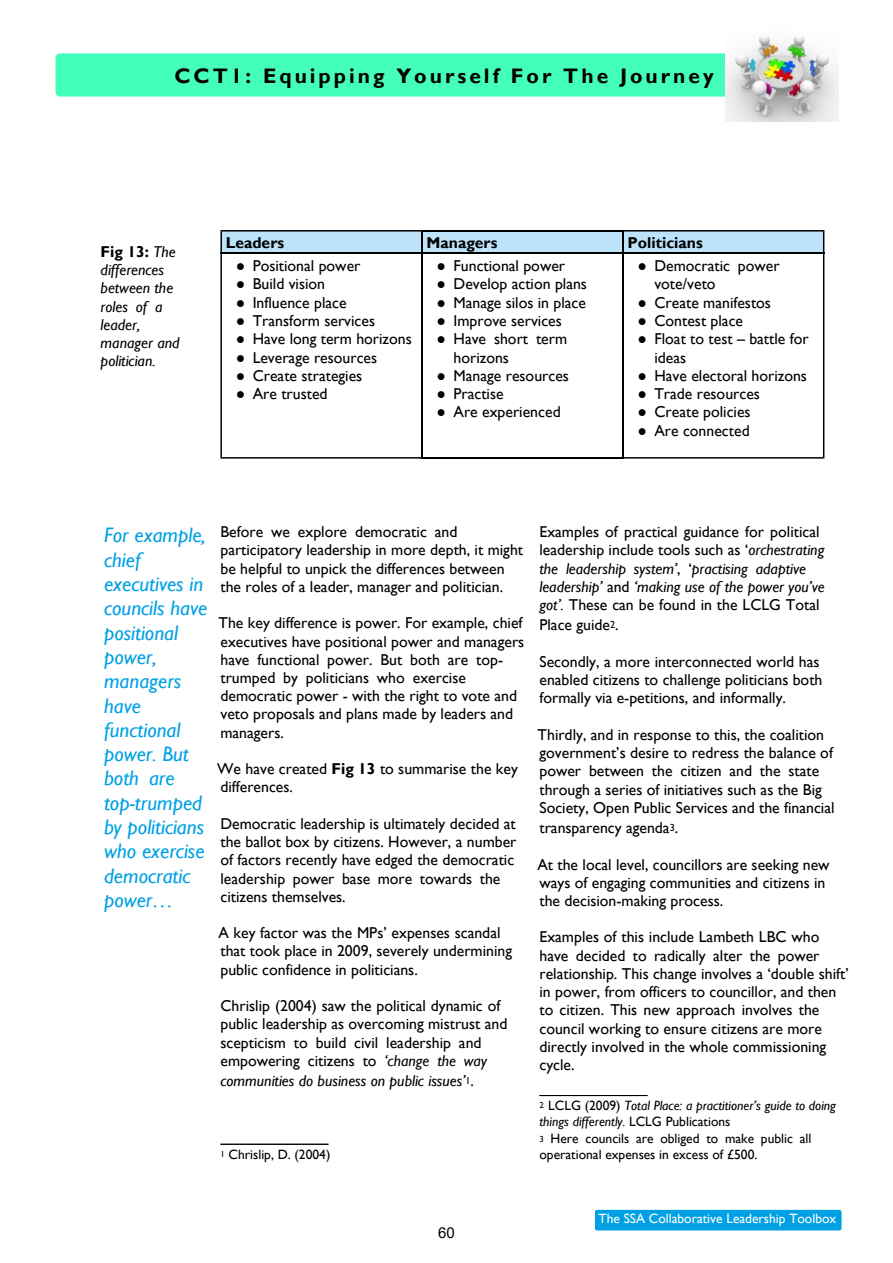
<style>
.page{position:relative;width:893px;height:1263px;background:#fff}
.page>*{position:absolute;margin:0;border:0;box-sizing:border-box;transform-origin:0 0}
.t1{font:italic 21px/24.3px "Gill Sans";color:#00a0e4}
.t2{font:700 21px "Gill Sans";letter-spacing:.145em;color:#000}
.t3{font:15.75px/18.3px "Gill Sans";color:#000}
.t4{font:italic 15.75px/18.3px "Gill Sans";color:#000}
.t5{font:700 15.75px "Gill Sans";color:#000}
.t6{font:15px "Arial";color:#000}
.t7{font:13.5px/15.6px "Gill Sans";color:#000}
.t8{font:italic 13.5px/15.6px "Gill Sans";color:#000}
.t9{font:13.5px "Gill Sans";color:#fff}
.s1{font-weight:700;font-style:normal}
.s2{font-family:"Times New Roman"}
.s3{font-weight:700}
.s4{font-style:italic}
.s5{font-style:normal;font-size:10.2px}
.s6{font-style:normal}
.s7{font-size:8.85px}
.s8{font-size:10.2px}
.s9{font-style:normal;font-size:8.85px}
</style>
<div class="page">
<div style="left:56px;top:53px;width:783px;height:44px;background:#43ffba;border-radius:4px"></div>
<img style="left:726px;top:36px;width:113px;height:86px">
<div style="left:595px;top:1210px;width:246px;height:20px;background:#00a0e4;border-radius:2px"></div>
<hr style="left:220px;top:1144px;width:108px;height:1px;background:#000">
<hr style="left:539px;top:1095px;width:108px;height:1px;background:#000">
<div style="left:422px;top:231px;width:201px;height:22px;background:#bce3fa"></div>
<hr style="left:421px;top:230px;width:203px;height:2px;background:#000">
<hr style="left:421px;top:252px;width:203px;height:2px;background:#000">
<hr style="left:421px;top:457px;width:203px;height:2px;background:#000">
<svg style="left:220px;top:230px;width:201px;height:229px"></svg>
<hr style="left:421px;top:230px;width:2px;height:24px;background:#000">
<hr style="left:421px;top:252px;width:2px;height:207px;background:#000">
<svg style="left:622px;top:230px;width:202px;height:229px"></svg>
<h1 class="t2" style="left:174px;top:68px;width:541px">CCT1: Equipping Yourself For The Journey</h1>
<p class="t4" style="left:101px;top:244px;width:80px"><span class="s1">Fig 13:</span> The differences between the roles of a leader, manager and politician.</p>
<p class="t5" style="left:226px;top:237px;width:60px">Leaders</p>
<p class="t5" style="left:426px;top:237px;width:72px">Managers</p>
<p class="t5" style="left:627px;top:237px;width:77px">Politicians</p>
<p class="t3" style="left:236px;top:258px;width:126px"><span class="s2">●</span> Positional power</p>
<p class="t3" style="left:236px;top:277px;width:91px"><span class="s2">●</span> Build vision</p>
<p class="t3" style="left:236px;top:295px;width:112px"><span class="s2">●</span> Influence place</p>
<p class="t3" style="left:236px;top:313px;width:141px"><span class="s2">●</span> Transform services</p>
<p class="t3" style="left:236px;top:331px;width:177px"><span class="s2">●</span> Have long term horizons</p>
<p class="t3" style="left:236px;top:350px;width:143px"><span class="s2">●</span> Leverage resources</p>
<p class="t3" style="left:236px;top:368px;width:128px"><span class="s2">●</span> Create strategies</p>
<p class="t3" style="left:236px;top:386px;width:93px"><span class="s2">●</span> Are trusted</p>
<p class="t3" style="left:654px;top:258px;width:127px;text-indent:-17px"><span class="s2">●</span> Democratic power vote/veto</p>
<p class="t3" style="left:637px;top:295px;width:135px"><span class="s2">●</span> Create manifestos</p>
<p class="t3" style="left:637px;top:313px;width:107px"><span class="s2">●</span> Contest place</p>
<p class="t3" style="left:654px;top:331px;width:156px;text-indent:-17px"><span class="s2">●</span> Float to test – battle for ideas</p>
<p class="t3" style="left:637px;top:368px;width:171px"><span class="s2">●</span> Have electoral horizons</p>
<p class="t3" style="left:637px;top:386px;width:124px"><span class="s2">●</span> Trade resources</p>
<p class="t3" style="left:637px;top:405px;width:115px"><span class="s2">●</span> Create policies</p>
<p class="t3" style="left:637px;top:423px;width:114px"><span class="s2">●</span> Are connected</p>
<p class="t3" style="left:437px;top:258px;width:130px"><span class="s2">●</span> Functional power</p>
<p class="t3" style="left:437px;top:277px;width:152px"><span class="s2">●</span> Develop action plans</p>
<p class="t3" style="left:437px;top:295px;width:151px"><span class="s2">●</span> Manage silos in place</p>
<p class="t3" style="left:437px;top:313px;width:127px"><span class="s2">●</span> Improve services</p>
<p class="t3" style="left:453px;top:331px;width:115px;text-indent:-17px"><span class="s2">●</span> Have short term horizons</p>
<p class="t3" style="left:437px;top:368px;width:134px"><span class="s2">●</span> Manage resources</p>
<p class="t3" style="left:437px;top:386px;width:69px"><span class="s2">●</span> Practise</p>
<p class="t3" style="left:437px;top:405px;width:126px"><span class="s2">●</span> Are experienced</p>
<h1 class="t1" style="left:104px;top:525px;width:105px">For example, chief executives in councils have positional power, managers have functional power. But both are top-trumped by politicians who exercise democratic power…</h1>
<p class="t3" style="left:220px;top:524px;width:304px">Before we explore democratic and participatory leadership in more depth, it might be helpful to unpick the differences between the roles of a leader, manager and politician.</p>
<p class="t3" style="left:219px;top:615px;width:307px">The key difference is power. For example, chief executives have positional power and managers have functional power. But both are top&shy;trumped by politicians who exercise democratic power - with the right to vote and veto proposals and plans made by leaders and managers.</p>
<p class="t3" style="left:217px;top:761px;width:302px">We have created <span class="s3">Fig 13</span> to summarise the key differences.</p>
<p class="t3" style="left:220px;top:816px;width:298px">Democratic leadership is ultimately decided at the ballot box by citizens. However, a number of factors recently have edged the democratic leadership power base more towards the citizens themselves.</p>
<p class="t3" style="left:218px;top:925px;width:295px">A key factor was the MPs’ expenses scandal that took place in 2009, severely undermining public confidence in politicians.</p>
<p class="t3" style="left:220px;top:998px;width:288px">Chrislip (2004) saw the political dynamic of public leadership as overcoming mistrust and scepticism to build civil leadership and empowering citizens to <span class="s4">‘change the way</span></p>
<p class="t4" style="left:220px;top:1073px;width:255px">communities do business on public issues’<span class="s5">1</span><span class="s6">.</span></p>
<p class="t7" style="left:220px;top:1148px;width:111px"><span class="s7">1</span> Chrislip, D. (2004)</p>
<p class="t3" style="left:539px;top:524px;width:287px">Examples of practical guidance for political leadership include tools such as ‘<span class="s4">orchestrating the leadership system’</span>, ‘<span class="s4">practising adaptive leadership’</span> and <span class="s4">‘making use of the power you’ve got’.</span> These can be found in the LCLG Total</p>
<p class="t3" style="left:539px;top:618px;width:81px">Place guide<span class="s8">2</span>.</p>
<p class="t3" style="left:539px;top:654px;width:284px">Secondly, a more interconnected world has enabled citizens to challenge politicians both formally via e-petitions, and informally.</p>
<p class="t3" style="left:538px;top:727px;width:298px">Thirdly, and in response to this, the coalition government’s desire to redress the balance of power between the citizen and the state through a series of initiatives such as the Big Society, Open Public Services and the financial</p>
<p class="t3" style="left:539px;top:820px;width:140px">transparency agenda<span class="s8">3</span>.</p>
<p class="t3" style="left:537px;top:857px;width:294px">At the local level, councillors are seeking new ways of engaging communities and citizens in the decision-making process.</p>
<p class="t3" style="left:539px;top:930px;width:311px">Examples of this include Lambeth LBC who have decided to radically alter the power relationship. This change involves a ‘double shift’ in power, from officers to councillor, and then to citizen. This new approach involves the council working to ensure citizens are more directly involved in the whole commissioning cycle.</p>
<p class="t8" style="left:539px;top:1099px;width:298px"><span class="s9">2</span> <span class="s6">LCLG (2009)</span> Total Place: a practitioner’s guide to doing things differently. <span class="s6">LCLG Publications</span></p>
<p class="t7" style="left:539px;top:1132px;width:273px"><span class="s7">3</span> Here councils are obliged to make public all operational expenses in excess of £500.</p>
<p class="t6" style="left:438px;top:1227px;width:18px">60</p>
<p class="t9" style="left:598px;top:1214px;width:239px">The SSA Collaborative Leadership Toolbox</p>
</div>
